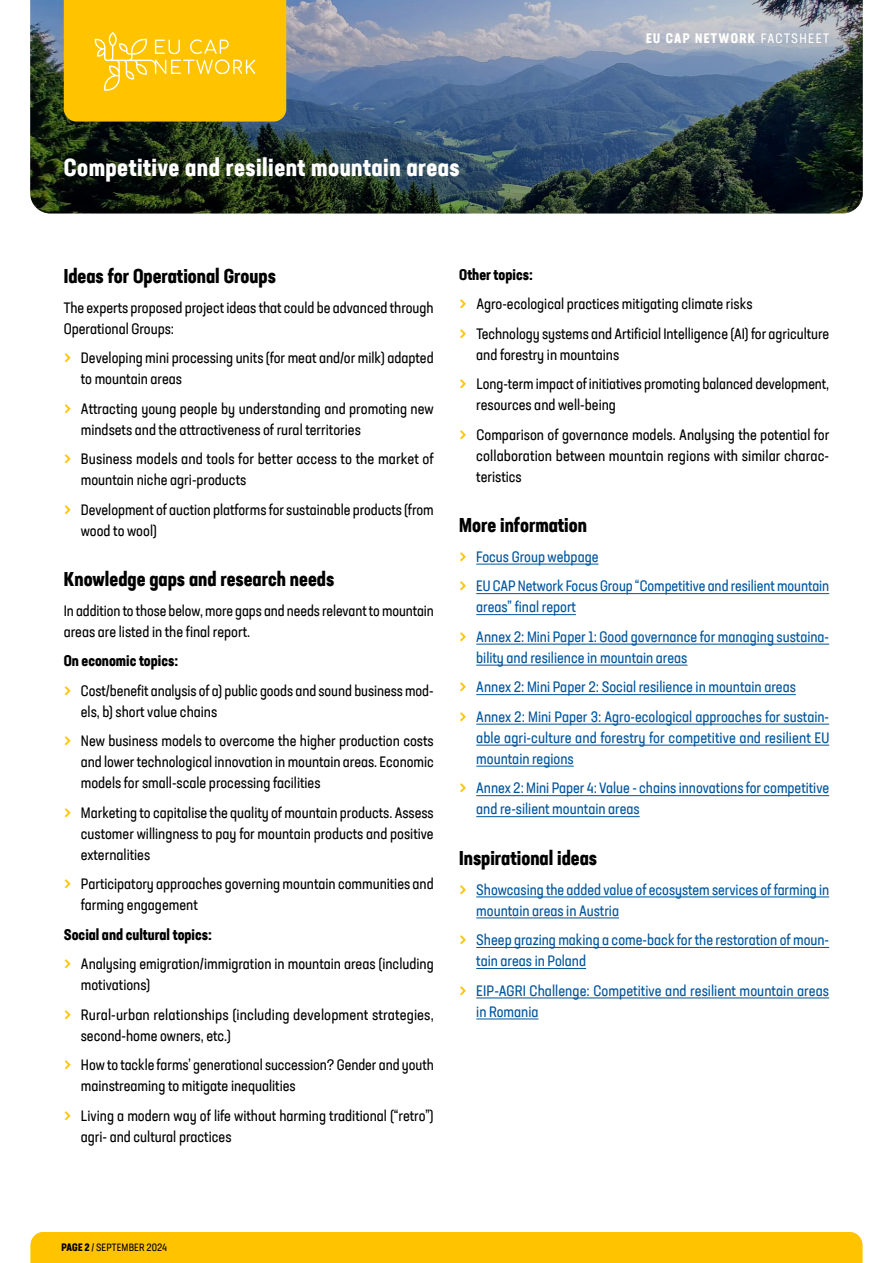
<style>
.page{position:relative;width:893px;height:1263px;background:#fff}
.page>*{position:absolute;margin:0;border:0;box-sizing:border-box;transform-origin:0 0}
.t1{font:700 condensed 24px "Neusa Next Std";letter-spacing:.02em;color:#fff}
.t2{font:700 condensed 19.5px "Neusa Next Std";color:#000}
.t3{font:condensed 15px/21px "Neusa Next Std";color:#000}
.t4{font:condensed 15px/21px "Neusa Next Std";color:#00559e}
.t5{font:700 condensed 13.5px "Neusa Next Std";letter-spacing:.1em;color:#fff}
.t6{font:condensed 10.5px "Neusa Next Std";letter-spacing:.01em;color:#000}
.s1{font-weight:400}
.s2{font-size:22.5px;color:#ffc300}
.s3{font-weight:700}
</style>
<div class="page">
<div style="left:31px;top:1232px;width:831px;height:31px;background:#ffc300"></div>
<img style="left:30px;top:0;width:833px;height:213px">
<svg style="left:64px;top:0;width:222px;height:122px;background:#fdc40a"></svg>
<hr style="left:476px;top:564px;width:122px;height:1px;background:#00559e">
<hr style="left:476px;top:593px;width:353px;height:1px;background:#00559e">
<hr style="left:476px;top:614px;width:100px;height:1px;background:#00559e">
<hr style="left:476px;top:644px;width:353px;height:1px;background:#00559e">
<hr style="left:476px;top:665px;width:211px;height:1px;background:#00559e">
<hr style="left:476px;top:694px;width:320px;height:1px;background:#00559e">
<hr style="left:476px;top:724px;width:353px;height:1px;background:#00559e">
<hr style="left:476px;top:745px;width:353px;height:1px;background:#00559e">
<hr style="left:476px;top:766px;width:98px;height:1px;background:#00559e">
<hr style="left:476px;top:795px;width:353px;height:1px;background:#00559e">
<hr style="left:476px;top:816px;width:164px;height:1px;background:#00559e">
<hr style="left:476px;top:896px;width:353px;height:1px;background:#00559e">
<hr style="left:476px;top:917px;width:143px;height:1px;background:#00559e">
<hr style="left:476px;top:947px;width:353px;height:1px;background:#00559e">
<hr style="left:476px;top:968px;width:110px;height:1px;background:#00559e">
<hr style="left:476px;top:997px;width:353px;height:1px;background:#00559e">
<hr style="left:476px;top:1018px;width:62px;height:1px;background:#00559e">
<h1 class="t1" style="left:64px;top:152px;width:397px">Competitive and resilient mountain areas</h1>
<p class="t5" style="left:646px;top:29px;width:185px">EU CAP NETWORK <span class="s1">FACTSHEET</span></p>
<h2 class="t2" style="left:64px;top:264px;width:214px">Ideas for Operational Groups</h2>
<p class="t3" style="left:64px;top:297px;width:371px">The experts proposed project ideas that could be advanced through<br>Operational Groups:</p>
<p class="t3" style="left:81px;top:347px;width:354px;text-indent:-17px"><span class="s2">&gt;</span> Developing mini processing units (for meat and/or milk) adapted to mountain areas</p>
<p class="t3" style="left:81px;top:398px;width:354px;text-indent:-17px"><span class="s2">&gt;</span> Attracting young people by understanding and promoting new mindsets and the attractiveness of rural territories</p>
<p class="t3" style="left:81px;top:448px;width:354px;text-indent:-17px"><span class="s2">&gt;</span> Business models and tools for better access to the market of mountain niche agri-products</p>
<p class="t3" style="left:81px;top:499px;width:354px;text-indent:-17px"><span class="s2">&gt;</span> Development of auction platforms for sustainable products (from wood to wool)</p>
<h2 class="t2" style="left:64px;top:567px;width:272px">Knowledge gaps and research needs</h2>
<p class="t3" style="left:64px;top:600px;width:372px">In addition to those below, more gaps and needs relevant to mountain areas are listed in the final report.</p>
<p class="t3" style="left:64px;top:646px;width:371px;line-height:29.5px"><span class="s3">On economic topics:<br></span><span class="s2">&gt;</span> Cost/benefit analysis of a) public goods and sound business mod-</p>
<p class="t3" style="left:64px;top:697px;width:371px;line-height:29.5px;text-indent:17px">els, b) short value chains<br><span class="s2">&gt;</span> New business models to overcome the higher production costs</p>
<p class="t3" style="left:81px;top:751px;width:355px">and lower technological innovation in mountain areas. Economic models for small-scale processing facilities</p>
<p class="t3" style="left:81px;top:802px;width:354px;text-align:justify;text-indent:-17px"><span class="s2">&gt;</span> Marketing to capitalise the quality of mountain products. Assess customer willingness to pay for mountain products and positive externalities</p>
<p class="t3" style="left:81px;top:873px;width:354px;text-indent:-17px"><span class="s2">&gt;</span> Participatory approaches governing mountain communities and farming engagement</p>
<p class="t3" style="left:64px;top:920px;width:371px;line-height:29.5px"><span class="s3">Social and cultural topics:<br></span><span class="s2">&gt;</span> Analysing emigration/immigration in mountain areas (including</p>
<p class="t3" style="left:64px;top:970px;width:371px;line-height:29.5px;text-indent:17px">motivations)<br><span class="s2">&gt;</span> Rural-urban relationships (including development strategies,</p>
<p class="t3" style="left:64px;top:1021px;width:371px;line-height:29.5px;text-indent:17px">second-home owners, etc.)<br><span class="s2">&gt;</span> How to tackle farms’ generational succession? Gender and youth</p>
<p class="t3" style="left:64px;top:1071px;width:371px;line-height:29.5px;text-indent:17px">mainstreaming to mitigate inequalities<br><span class="s2">&gt;</span> Living a modern way of life without harming traditional (“retro”)</p>
<p class="t3" style="left:81px;top:1126px;width:152px">agri- and cultural practices</p>
<p class="t3" style="left:459px;top:259px;width:371px;line-height:29.5px"><span class="s3">Other topics:<br></span><span class="s2">&gt;</span> Agro-ecological practices mitigating climate risks<br><span class="s2">&gt;</span> Technology systems and Artificial Intelligence (AI) for agriculture</p>
<p class="t3" style="left:459px;top:339px;width:371px;line-height:29.5px;text-indent:17px">and forestry in mountains<br><span class="s2">&gt;</span> Long-term impact of initiatives promoting balanced development,</p>
<p class="t3" style="left:459px;top:390px;width:372px;line-height:29.5px;text-indent:17px">resources and well-being<br><span class="s2">&gt;</span> Comparison of governance models. Analysing the potential for</p>
<p class="t3" style="left:476px;top:445px;width:354px">collaboration between mountain regions with similar charac&shy;teristics</p>
<h2 class="t2" style="left:459px;top:513px;width:129px">More information</h2>
<p class="t4" style="left:459px;top:542px;width:372px;line-height:29.5px"><span class="s2">&gt;</span> Focus Group webpage<br><span class="s2">&gt;</span> EU CAP Network Focus Group “Competitive and resilient mountain</p>
<p class="t4" style="left:459px;top:592px;width:371px;line-height:29.5px;text-indent:17px">areas” final report<br><span class="s2">&gt;</span> Annex 2: Mini Paper 1: Good governance for managing sustaina-</p>
<p class="t4" style="left:459px;top:643px;width:371px;line-height:29.5px;text-indent:17px">bility and resilience in mountain areas<br><span class="s2">&gt;</span> Annex 2: Mini Paper 2: Social resilience in mountain areas<br><span class="s2">&gt;</span> Annex 2: Mini Paper 3: Agro-ecological approaches for sustain-</p>
<p class="t4" style="left:476px;top:727px;width:354px">able agri-culture and forestry for competitive and resilient EU mountain regions</p>
<p class="t4" style="left:476px;top:777px;width:354px;text-indent:-17px"><span class="s2">&gt;</span> Annex 2: Mini Paper 4: Value - chains innovations for competitive and re-silient mountain areas</p>
<h2 class="t2" style="left:459px;top:846px;width:139px">Inspirational ideas</h2>
<p class="t4" style="left:476px;top:879px;width:355px;text-indent:-17px"><span class="s2">&gt;</span> Showcasing the added value of ecosystem services of farming in mountain areas in Austria</p>
<p class="t4" style="left:476px;top:929px;width:354px;text-indent:-17px"><span class="s2">&gt;</span> Sheep grazing making a come-back for the restoration of moun&shy;tain areas in Poland</p>
<p class="t4" style="left:476px;top:980px;width:354px;text-indent:-17px"><span class="s2">&gt;</span> EIP-AGRI Challenge: Competitive and resilient mountain areas in Romania</p>
<p class="t6" style="left:91px;top:1241px;width:77px">/ SEPTEMBER 2024</p>
<p class="t6" style="left:62px;top:1241px;width:103px"><span class="s3">PAGE 2</span> NOVEMBER 2023</p>
</div>
